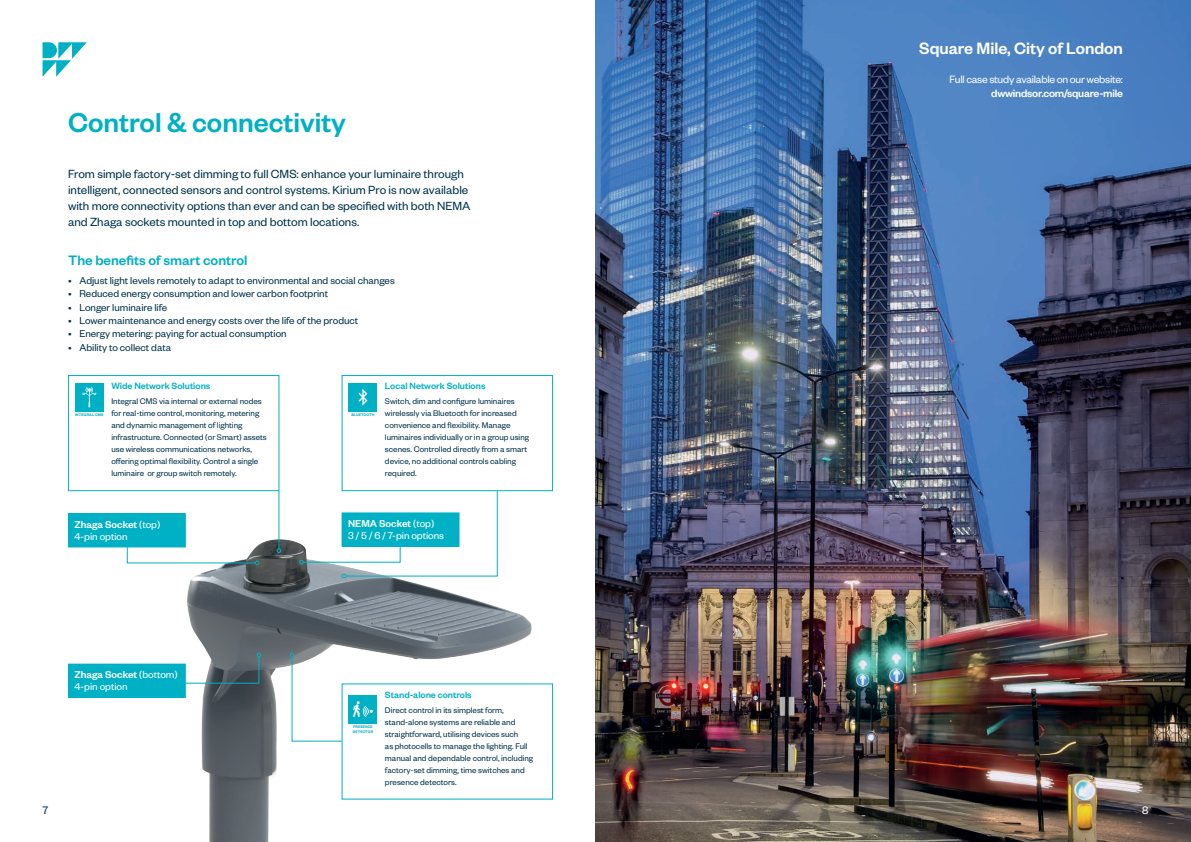
<style>
.page{position:relative;width:1191px;height:842px;background:#fff}
.page>*{position:absolute;margin:0;border:0;box-sizing:border-box;transform-origin:0 0}
.t1{font:500 30px "Founders Grotesk";color:#00b0c5}
.t2{font:500 18px "Founders Grotesk";color:#fff}
.t3{font:500 15px "Founders Grotesk";color:#00b0c5}
.t4{font:13px/16px "Founders Grotesk";color:#00324c}
.t5{font:12px "Founders Grotesk";color:#00324c}
.t6{font:12px "Founders Grotesk";color:#fff}
.t7{font:11.7px "Founders Grotesk";letter-spacing:-.02em;color:#fff}
.t8{font:500 11.7px "Founders Grotesk";letter-spacing:-.02em;color:#fff}
.t9{font:11px "Founders Grotesk";color:#00324c}
.t10{font:11px/11.7px "Founders Grotesk";color:#fff}
.t11{font:500 10px "Founders Grotesk";color:#00b0c5}
.t12{font:9px/12px "Founders Grotesk";color:#00324c}
.t13{font:600 4px/4.8px "Founders Grotesk";letter-spacing:.02em;color:#00b0c5}
.s1{font-weight:500}
</style>
<div class="page">
<img style="left:67px;top:496px;width:487px;height:346px">
<svg style="left:43px;top:43px;width:43px;height:34px"></svg>
<div style="left:68px;top:375px;width:211px;height:116px;border:1px solid #00b0c5"></div>
<div style="left:342px;top:375px;width:211px;height:116px;border:1px solid #00b0c5"></div>
<div style="left:342px;top:684px;width:210px;height:115px;background:#fff"></div>
<div style="left:75px;top:383px;width:28px;height:28px;background:#00b0c5"></div>
<div style="left:349px;top:383px;width:28px;height:28px;background:#00b0c5"></div>
<div style="left:349px;top:695px;width:28px;height:28px;background:#00b0c5"></div>
<svg style="left:358px;top:389px;width:9px;height:17px"></svg>
<svg style="left:82px;top:387px;width:14px;height:20px"></svg>
<svg style="left:353px;top:701px;width:20px;height:16px"></svg>
<svg style="left:290px;top:653px;width:52px;height:89px"></svg>
<img style="left:595px;top:0;width:596px;height:842px">
<hr style="left:278px;top:491px;width:1px;height:58px;background:#00b0c5">
<svg style="left:277px;top:548px;width:4px;height:5px"></svg>
<div style="left:68px;top:664px;width:117px;height:33px;background:#00b0c5"></div>
<div style="left:68px;top:664px;width:118px;height:34px;border:1px solid #00b0c5"></div>
<div style="left:68px;top:514px;width:117px;height:33px;background:#00b0c5"></div>
<div style="left:68px;top:513px;width:118px;height:34px;border:1px solid #00b0c5"></div>
<svg style="left:299px;top:490px;width:199px;height:88px"></svg>
<svg style="left:126px;top:547px;width:133px;height:18px"></svg>
<svg style="left:185px;top:653px;width:76px;height:31px"></svg>
<h2 class="t2" style="left:919px;top:37px;width:205px">Square Mile, City of London</h2>
<h1 class="t1" style="left:68px;top:104px;width:279px">Control &amp; connectivity</h1>
<p class="t4" style="left:68px;top:165px;width:404px">From simple factory-set dimming to full CMS: enhance your luminaire through intelligent, connected sensors and control systems. Kirium Pro is now available with more connectivity options than ever and can be specified with both NEMA and Zhaga sockets mounted in top and bottom locations.</p>
<h3 class="t3" style="left:68px;top:251px;width:181px">The benefits of smart control</h3>
<p class="t9" style="left:68px;top:274px;width:328px">• Adjust light levels remotely to adapt to environmental and social changes</p>
<p class="t9" style="left:68px;top:287px;width:261px">• Reduced energy consumption and lower carbon footprint</p>
<p class="t9" style="left:68px;top:300px;width:101px">• Longer luminaire life</p>
<p class="t9" style="left:68px;top:313px;width:292px">• Lower maintenance and energy costs over the life of the product</p>
<p class="t9" style="left:68px;top:327px;width:220px">• Energy metering: paying for actual consumption</p>
<p class="t9" style="left:68px;top:341px;width:105px">• Ability to collect data</p>
<p class="t11" style="left:111px;top:380px;width:100px">Wide Network Solutions</p>
<p class="t12" style="left:111px;top:395px;width:157px">Integral CMS via internal or external nodes for real-time control, monitoring, metering and dynamic management of lighting infrastructure. Connected (or Smart) assets use wireless communications networks, offering optimal flexibility. Control a single luminaire or group switch remotely.</p>
<p class="t11" style="left:385px;top:380px;width:102px">Local Network Solutions</p>
<p class="t12" style="left:385px;top:395px;width:146px">Switch, dim and configure luminaires wirelessly via Bluetooth for increased convenience and flexibility. Manage luminaires individually or in a group using scenes. Controlled directly from a smart device, no additional controls cabling required.</p>
<p class="t13" style="left:75px;top:413px;width:30px">INTEGRAL CMS</p>
<p class="t13" style="left:351px;top:413px;width:25px">BLUETOOTH</p>
<p class="t10" style="left:74px;top:518px;width:87px"><span class="s1">Zhaga Socket</span> (top)<br>4-pin option</p>
<p class="t10" style="left:74px;top:668px;width:105px"><span class="s1">Zhaga Socket</span> (bottom)<br>4-pin option</p>
<p class="t10" style="left:348px;top:517px;width:97px"><span class="s1">NEMA Socket</span> (top)<br>3 / 5 / 6 / 7-pin options</p>
<p class="t13" style="left:353px;top:724px;width:22px">PRESENCE<br>DETECTOR</p>
<p class="t11" style="left:385px;top:688px;width:88px">Stand-alone controls</p>
<p class="t12" style="left:385px;top:703px;width:150px">Direct control in its simplest form, stand-alone systems are reliable and straightforward, utilising devices such<br>as photocells to manage the lighting. Full manual and dependable control, including factory-set dimming, time switches and presence detectors.</p>
<p class="t7" style="left:949px;top:72px;width:175px">Full case study available on our website:</p>
<p class="t8" style="left:991px;top:86px;width:133px">dwwindsor.com/square-mile</p>
<h3 class="t5" style="left:43px;top:802px;width:7px">7</h3>
<h3 class="t6" style="left:1142px;top:802px;width:8px">8</h3>
</div>
